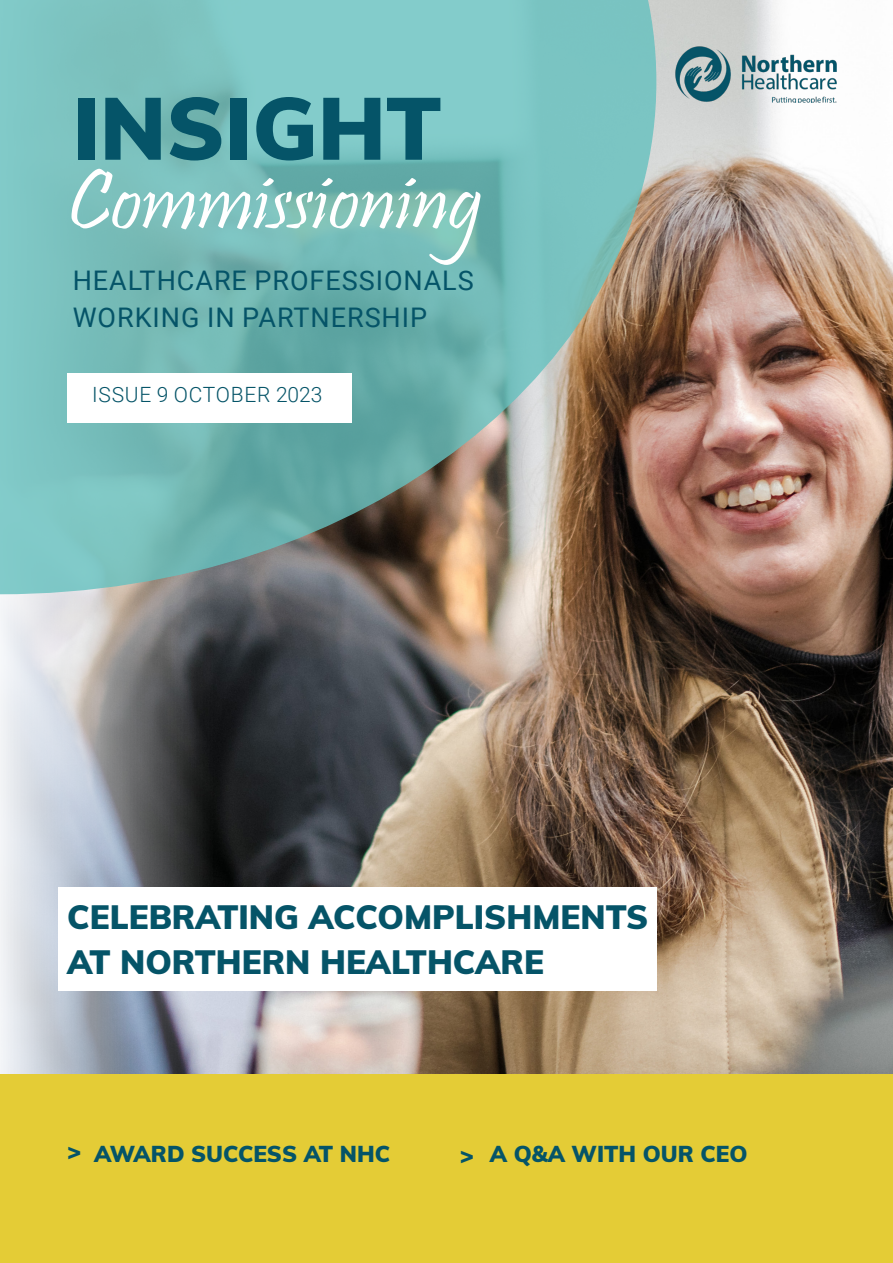
<style>
.page{position:relative;width:893px;height:1263px;background:#fff}
.page>*{position:absolute;margin:0;border:0;box-sizing:border-box;transform-origin:0 0}
._20_Source_Sans_Pro{font:87px "Pristina";color:#fff}
._20_Source_Sans_Pro-2{font:900 87px "Muli";color:#055468}
._20_Source_Sans_Pro-3{font:900 33px/45px "Muli";color:#055468}
._20_Source_Sans_Pro-4{font:27px/37.5px "Roboto";letter-spacing:.035em;color:#055468}
._20_Source_Sans_Pro-5{font:900 22.5px "Muli";color:#055468}
._20_Source_Sans_Pro-6{font:300 21px "Roboto";letter-spacing:.035em;color:#055468}
.s1{font-size:24px}
</style>
<div class="page">
<img style="left:351px;top:0;width:542px;height:1075px">
<img style="left:665px;top:36px;width:189px;height:67px">
<svg style="left:0;top:594px;width:351px;height:481px;background:#84868c"></svg>
<svg style="left:0;top:0;width:656px;height:594px;background:#7bafa9"></svg>
<div style="left:67px;top:373px;width:284px;height:50px;background:#fff"></div>
<div style="left:0;top:1075px;width:893px;height:188px;background:#e4cc36"></div>
<div style="left:59px;top:888px;width:598px;height:103px;background:#fff"></div>
<p class="_20_Source_Sans_Pro-2" style="left:72px;top:64px;width:371px">INSIGHT</p>
<p class="_20_Source_Sans_Pro" style="left:67px;top:152px;width:417px">Commissioning</p>
<p class="_20_Source_Sans_Pro-4" style="left:73px;top:260px;width:402px">HEALTHCARE PROFESSIONALS<br>WORKING IN PARTNERSHIP</p>
<p class="_20_Source_Sans_Pro-6" style="left:92px;top:380px;width:232px">ISSUE 9 OCTOBER 2023</p>
<p class="_20_Source_Sans_Pro-3" style="left:67px;top:893px;width:583px">CELEBRATING ACCOMPLISHMENTS<br>AT NORTHERN HEALTHCARE</p>
<p class="_20_Source_Sans_Pro-5" style="left:67px;top:1137px;width:324px"><span class="s1">&gt;</span> AWARD SUCCESS AT NHC</p>
<p class="_20_Source_Sans_Pro-5" style="left:460px;top:1137px;width:289px"><span class="s1">&gt;</span> A Q&amp;A WITH OUR CEO</p>
</div>
